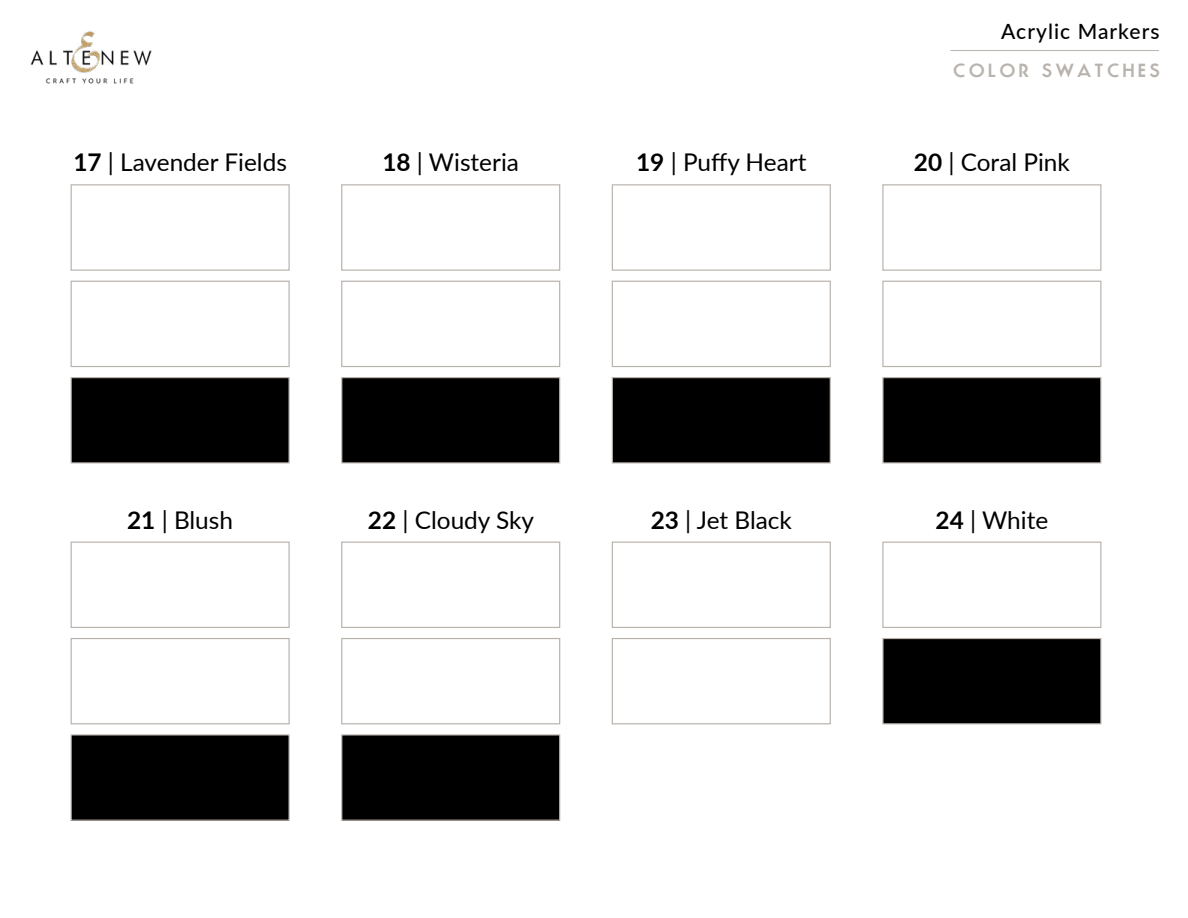
<style>
.page{position:relative;width:1188px;height:918px;background:#fff}
.page>*{position:absolute;margin:0;border:0;box-sizing:border-box;transform-origin:0 0}
.t1{font:24.45px "Lato";color:#000}
.t2{font:500 21px "Lato";letter-spacing:.05em;color:#000}
.t3{font:700 18px "Movement";letter-spacing:.2em;color:#b9b3ae}
.s1{font-weight:700}
</style>
<div class="page">
<img style="left:30px;top:31px;width:122px;height:53px">
<hr style="left:950px;top:50px;width:209px;height:1px;background:#b9b3ae">
<div style="left:71px;top:184px;width:219px;height:87px;border:1px solid #b9b3ae"></div>
<div style="left:71px;top:281px;width:219px;height:86px;border:1px solid #b9b3ae"></div>
<div style="left:71px;top:378px;width:218px;height:85px;background:#000"></div>
<div style="left:71px;top:377px;width:219px;height:87px;border:1px solid #b9b3ae"></div>
<div style="left:71px;top:542px;width:219px;height:86px;border:1px solid #b9b3ae"></div>
<div style="left:71px;top:638px;width:219px;height:86px;border:1px solid #b9b3ae"></div>
<div style="left:71px;top:735px;width:218px;height:85px;background:#000"></div>
<div style="left:71px;top:734px;width:219px;height:87px;border:1px solid #b9b3ae"></div>
<div style="left:341px;top:184px;width:219px;height:87px;border:1px solid #b9b3ae"></div>
<div style="left:341px;top:281px;width:219px;height:86px;border:1px solid #b9b3ae"></div>
<div style="left:342px;top:378px;width:218px;height:85px;background:#000"></div>
<div style="left:341px;top:377px;width:219px;height:87px;border:1px solid #b9b3ae"></div>
<div style="left:341px;top:542px;width:219px;height:86px;border:1px solid #b9b3ae"></div>
<div style="left:341px;top:638px;width:219px;height:86px;border:1px solid #b9b3ae"></div>
<div style="left:342px;top:735px;width:218px;height:85px;background:#000"></div>
<div style="left:341px;top:734px;width:219px;height:87px;border:1px solid #b9b3ae"></div>
<div style="left:612px;top:184px;width:219px;height:87px;border:1px solid #b9b3ae"></div>
<div style="left:612px;top:281px;width:219px;height:86px;border:1px solid #b9b3ae"></div>
<div style="left:612px;top:378px;width:218px;height:85px;background:#000"></div>
<div style="left:612px;top:377px;width:219px;height:87px;border:1px solid #b9b3ae"></div>
<div style="left:612px;top:542px;width:219px;height:86px;border:1px solid #b9b3ae"></div>
<div style="left:612px;top:638px;width:219px;height:86px;border:1px solid #b9b3ae"></div>
<div style="left:882px;top:184px;width:219px;height:87px;border:1px solid #b9b3ae"></div>
<div style="left:882px;top:281px;width:219px;height:86px;border:1px solid #b9b3ae"></div>
<div style="left:883px;top:378px;width:218px;height:85px;background:#000"></div>
<div style="left:882px;top:377px;width:219px;height:87px;border:1px solid #b9b3ae"></div>
<div style="left:882px;top:542px;width:219px;height:86px;border:1px solid #b9b3ae"></div>
<div style="left:883px;top:639px;width:218px;height:85px;background:#000"></div>
<div style="left:882px;top:638px;width:219px;height:86px;border:1px solid #b9b3ae"></div>
<p class="t1" style="left:73px;top:145px;width:215px"><span class="s1">17</span> | Lavender Fields</p>
<p class="t1" style="left:382px;top:145px;width:138px"><span class="s1">18</span> | Wisteria</p>
<p class="t1" style="left:636px;top:145px;width:172px"><span class="s1">19</span> | Puffy Heart</p>
<p class="t2" style="left:1001px;top:16px;width:160px">Acrylic Markers</p>
<p class="t3" style="left:954px;top:58px;width:208px">COLOR SWATCHES</p>
<p class="t1" style="left:914px;top:145px;width:157px"><span class="s1">20</span> | Coral Pink</p>
<p class="t1" style="left:127px;top:502px;width:107px"><span class="s1">21</span> | Blush</p>
<p class="t1" style="left:368px;top:502px;width:168px"><span class="s1">22</span> | Cloudy Sky</p>
<p class="t1" style="left:651px;top:502px;width:143px"><span class="s1">23</span> | Jet Black</p>
<p class="t1" style="left:936px;top:502px;width:114px"><span class="s1">24</span> | White</p>
</div>
